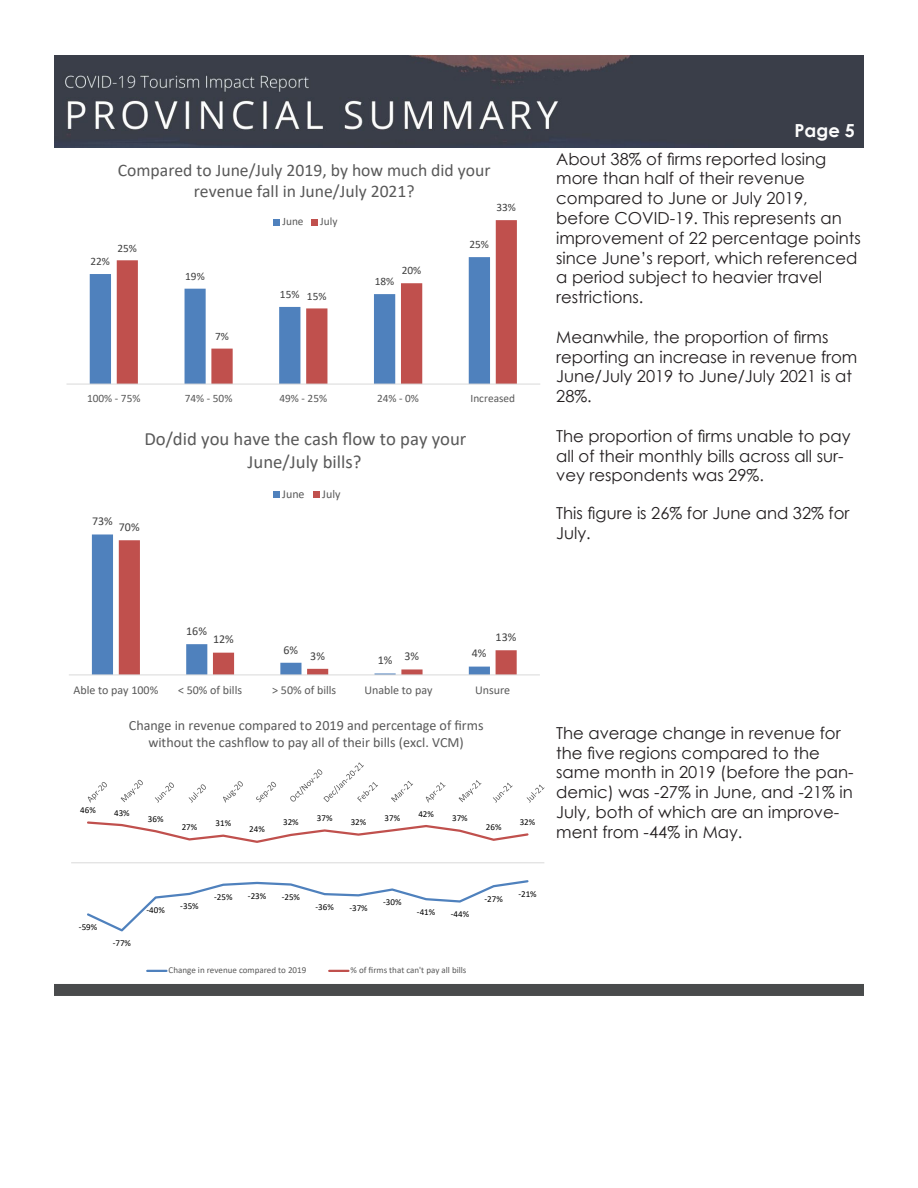
<style>
.page{position:relative;width:918px;height:1188px;background:#fff}
.page>*{position:absolute;margin:0;border:0;box-sizing:border-box;transform-origin:0 0}
.t1{font:18.75px/23px "Calibri";color:#595959;text-align:center}
.t2{font:700 18px "Century Gothic";color:#fcfcfc}
.t3{font:17.7px/21.6px "Calibri";color:#595959;text-align:center}
.t4{font:16.5px/19.8px "Century Gothic";color:#231f20}
.t5{font:14.1px/17.2px "Calibri";color:#595959;text-align:center}
.t6{font:12px "Calibri";color:#595959}
.t7{font:12px "Calibri";color:#404040}
.t8{font:11.25px "Calibri";color:#595959}
.t9{font:11.25px "Calibri";color:#404040}
.t10{font:9px "Calibri";color:#000}
.t11{font:9px "Calibri";color:#595959}
</style>
<div class="page">
<img style="left:54px;top:56px;width:810px;height:92px">
<div style="left:54px;top:984px;width:810px;height:12px;background:#494b4c"></div>
<svg style="left:90px;top:260px;width:27px;height:124px;fill:#4f81bd"></svg>
<svg style="left:117px;top:220px;width:400px;height:164px"></svg>
<hr style="left:66px;top:384px;width:474px;height:1px;background:#d9d9d9">
<svg style="left:274px;top:219px;width:6px;height:6px"></svg>
<div style="left:311px;top:219px;width:7px;height:6px;background:#c0504d"></div>
<svg style="left:92px;top:534px;width:27px;height:140px;fill:#4f81bd"></svg>
<svg style="left:119px;top:540px;width:398px;height:134px"></svg>
<hr style="left:69px;top:674px;width:471px;height:1px;background:#d9d9d9">
<div style="left:273px;top:491px;width:6px;height:7px;background:#4f81bd"></div>
<div style="left:313px;top:491px;width:6px;height:7px;background:#c0504d"></div>
<hr style="left:71px;top:862px;width:473px;height:1px;background:#d9d9d9">
<svg style="left:87px;top:880px;width:442px;height:52px"></svg>
<svg style="left:87px;top:821px;width:442px;height:22px"></svg>
<svg style="left:88px;top:782px;width:19px;height:21px"></svg>
<svg style="left:121px;top:780px;width:22px;height:22px"></svg>
<svg style="left:155px;top:782px;width:19px;height:21px"></svg>
<svg style="left:189px;top:784px;width:17px;height:19px"></svg>
<svg style="left:223px;top:781px;width:20px;height:22px"></svg>
<svg style="left:256px;top:782px;width:20px;height:20px"></svg>
<svg style="left:290px;top:762px;width:88px;height:40px"></svg>
<svg style="left:391px;top:781px;width:22px;height:21px"></svg>
<svg style="left:426px;top:782px;width:20px;height:21px"></svg>
<svg style="left:459px;top:780px;width:22px;height:22px"></svg>
<svg style="left:493px;top:783px;width:20px;height:20px"></svg>
<svg style="left:527px;top:785px;width:18px;height:18px"></svg>
<svg style="left:147px;top:970px;width:19px;height:2px"></svg>
<svg style="left:329px;top:970px;width:19px;height:2px"></svg>
<p class="t3" style="left:118px;top:159px;width:374px">Compared to June/July 2019, by how much did your revenue fall in June/July 2021?</p>
<p class="t8" style="left:282px;top:214px;width:23px">June</p>
<p class="t8" style="left:320px;top:214px;width:19px">July</p>
<p class="t9" style="left:496px;top:200px;width:21px">33%</p>
<p class="t9" style="left:90px;top:254px;width:21px">22%</p>
<p class="t9" style="left:117px;top:240px;width:21px">25%</p>
<p class="t9" style="left:470px;top:237px;width:21px">25%</p>
<p class="t9" style="left:185px;top:268px;width:21px">19%</p>
<p class="t9" style="left:280px;top:287px;width:21px">15%</p>
<p class="t9" style="left:307px;top:288px;width:21px">15%</p>
<p class="t9" style="left:375px;top:274px;width:21px">18%</p>
<p class="t9" style="left:402px;top:263px;width:21px">20%</p>
<p class="t9" style="left:215px;top:328px;width:15px">7%</p>
<p class="t8" style="left:87px;top:390px;width:55px">100% - 75%</p>
<p class="t8" style="left:185px;top:390px;width:49px">74% - 50%</p>
<p class="t8" style="left:279px;top:390px;width:49px">49% - 25%</p>
<p class="t8" style="left:377px;top:390px;width:43px">24% - 0%</p>
<p class="t8" style="left:471px;top:390px;width:46px">Increased</p>
<p class="t1" style="left:144px;top:427px;width:324px">Do/did you have the cash flow to pay your<br>June/July bills?</p>
<p class="t6" style="left:282px;top:486px;width:24px">June</p>
<p class="t6" style="left:322px;top:486px;width:20px">July</p>
<p class="t7" style="left:92px;top:513px;width:22px">73%</p>
<p class="t7" style="left:119px;top:519px;width:22px">70%</p>
<p class="t2" style="left:795px;top:117px;width:62px">Page 5</p>
<p class="t4" style="left:556px;top:148px;width:306px">About 38% of firms reported losing more than half of their revenue compared to June or July 2019, before COVID-19. This represents an improvement of 22 percentage points since June’s report, which referenced a period subject to heavier travel restrictions.</p>
<p class="t4" style="left:556px;top:327px;width:303px">Meanwhile, the proportion of firms reporting an increase in revenue from<br>June/July 2019 to June/July 2021 is at<br>28%.</p>
<p class="t4" style="left:556px;top:426px;width:296px">The proportion of firms unable to pay all of their monthly bills across all sur&shy;vey respondents was 29%.</p>
<p class="t4" style="left:556px;top:503px;width:295px">This figure is 26% for June and 32% for<br>July.</p>
<p class="t7" style="left:186px;top:623px;width:22px">16%</p>
<p class="t7" style="left:213px;top:631px;width:22px">12%</p>
<p class="t7" style="left:283px;top:641px;width:16px">6%</p>
<p class="t7" style="left:310px;top:647px;width:16px">3%</p>
<p class="t7" style="left:404px;top:648px;width:16px">3%</p>
<p class="t7" style="left:378px;top:652px;width:16px">1%</p>
<p class="t7" style="left:472px;top:645px;width:16px">4%</p>
<p class="t7" style="left:496px;top:629px;width:22px">13%</p>
<p class="t6" style="left:73px;top:682px;width:86px">Able to pay 100%</p>
<p class="t6" style="left:178px;top:682px;width:66px">&lt; 50% of bills</p>
<p class="t6" style="left:272px;top:682px;width:66px">&gt; 50% of bills</p>
<p class="t6" style="left:364px;top:682px;width:70px">Unable to pay</p>
<p class="t6" style="left:475px;top:682px;width:37px">Unsure</p>
<p class="t5" style="left:129px;top:716px;width:356px">Change in revenue compared to 2019 and percentage of firms without the cashflow to pay all of their bills (excl. VCM)</p>
<p class="t10" style="left:80px;top:804px;width:17px">46%</p>
<p class="t10" style="left:114px;top:806px;width:17px">43%</p>
<p class="t10" style="left:148px;top:813px;width:17px">36%</p>
<p class="t10" style="left:182px;top:821px;width:17px">27%</p>
<p class="t10" style="left:216px;top:817px;width:17px">31%</p>
<p class="t10" style="left:249px;top:823px;width:17px">24%</p>
<p class="t10" style="left:283px;top:816px;width:17px">32%</p>
<p class="t10" style="left:317px;top:812px;width:17px">37%</p>
<p class="t10" style="left:351px;top:816px;width:17px">32%</p>
<p class="t10" style="left:385px;top:812px;width:17px">37%</p>
<p class="t10" style="left:418px;top:807px;width:17px">42%</p>
<p class="t10" style="left:452px;top:812px;width:17px">37%</p>
<p class="t10" style="left:486px;top:821px;width:17px">26%</p>
<p class="t10" style="left:520px;top:816px;width:17px">32%</p>
<p class="t10" style="left:79px;top:921px;width:20px">-59%</p>
<p class="t10" style="left:113px;top:937px;width:20px">-77%</p>
<p class="t10" style="left:147px;top:904px;width:20px">-40%</p>
<p class="t10" style="left:180px;top:900px;width:20px">-35%</p>
<p class="t10" style="left:214px;top:891px;width:20px">-25%</p>
<p class="t10" style="left:248px;top:889px;width:20px">-23%</p>
<p class="t10" style="left:282px;top:891px;width:20px">-25%</p>
<p class="t10" style="left:316px;top:900px;width:20px">-36%</p>
<p class="t10" style="left:349px;top:902px;width:20px">-37%</p>
<p class="t10" style="left:383px;top:896px;width:20px">-30%</p>
<p class="t10" style="left:417px;top:906px;width:20px">-41%</p>
<p class="t10" style="left:451px;top:908px;width:20px">-44%</p>
<p class="t10" style="left:485px;top:892px;width:20px">-27%</p>
<p class="t10" style="left:518px;top:888px;width:20px">-21%</p>
<p class="t11" style="left:169px;top:964px;width:139px">Change in revenue compared to 2019</p>
<p class="t11" style="left:351px;top:964px;width:117px">% of firms that can't pay all bills</p>
<p class="t4" style="left:556px;top:723px;width:299px">The average change in revenue for the five regions compared to the same month in 2019 (before the pan&shy;demic) was -27% in June, and -21% in<br>July, both of which are an improve&shy;ment from -44% in May.</p>
</div>
